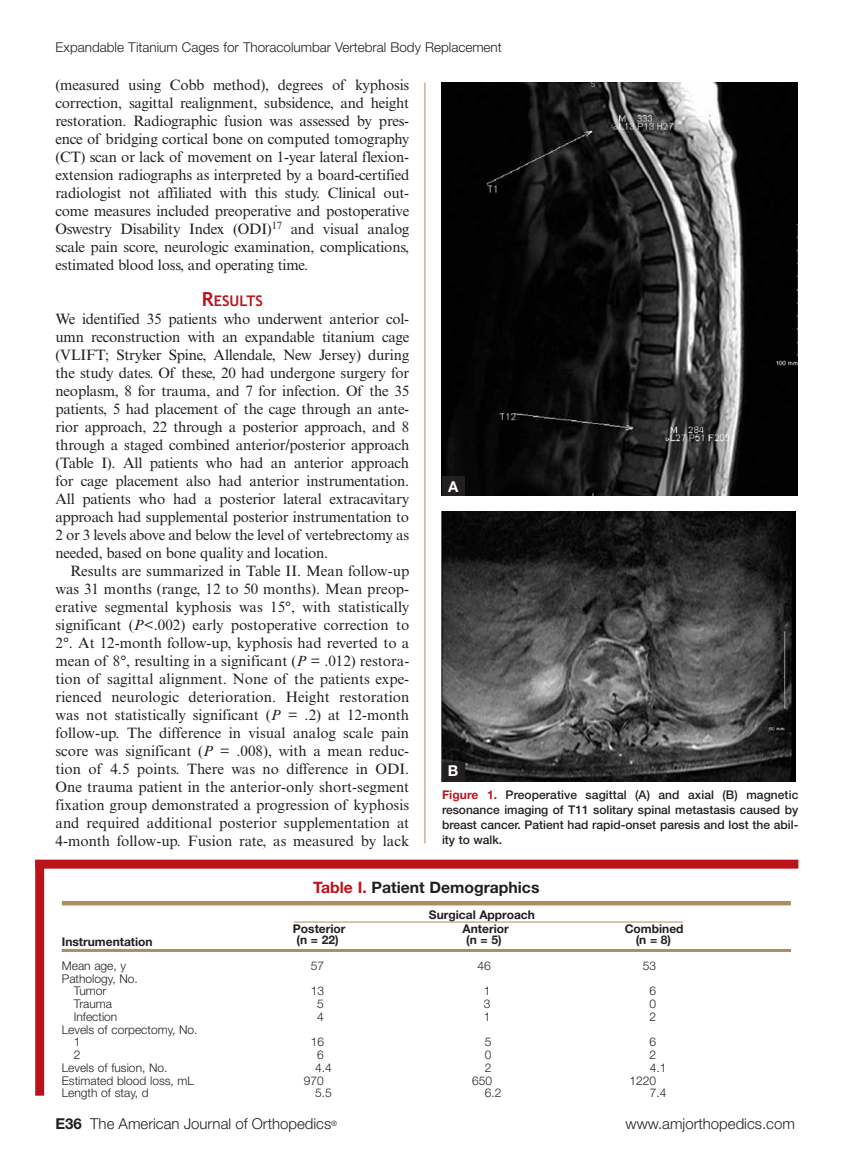
<style>
.page{position:relative;width:851px;height:1161px;background:#fff}
.page>*{position:absolute;margin:0;border:0;box-sizing:border-box;transform-origin:0 0}
.t1{font:700 15.75px "Helvetica Neue LT Std";color:#231f20}
.t2{font:15px/18px "Times New Roman MT Std";letter-spacing:-.015em;color:#231f20;text-align:justify}
.t3{font:300 15px "Helvetica Neue LT Std";color:#231f20}
.t4{font:700 15px "Helvetica Neue LT Std";color:#fff}
.t5{font:700 14.7px "Trebuchet MS";color:#ba141a}
.t6{font:300 13.5px "Helvetica Neue LT Std";color:#231f20}
.t7{font:500 12px/15px "Helvetica Neue LT Std";color:#231f20;text-align:justify}
.t8{font:300 12px/12.8px "Helvetica Neue LT Std";color:#231f20}
.t9{font:700 12px "Helvetica Neue LT Std";color:#231f20}
.s1{font-size:19.5px}
.s2{font-style:italic}
.s3{color:#ba141a}
.s4{font-weight:700;color:#ba141a}
.s5{font-weight:700}
</style>
<div class="page">
<hr style="left:424px;top:82px;width:1px;height:761px;background:#ab8e61">
<div style="left:35px;top:860px;width:9px;height:236px;background:#ba141a"></div>
<div style="left:35px;top:860px;width:763px;height:9px;background:#ba141a"></div>
<hr style="left:62px;top:901px;width:728px;height:4px;background:#ab8e61">
<hr style="left:62px;top:949px;width:729px;height:3px;background:#ab8e61">
<img style="left:442px;top:82px;width:355px;height:414px">
<img style="left:441px;top:512px;width:354px;height:270px">
<div style="left:442px;top:477px;width:23px;height:19px;background:#231f20"></div>
<div style="left:441px;top:762px;width:23px;height:20px;background:#231f20"></div>
<hr style="left:294px;top:922px;width:389px;height:1px;background:#ab8e61">
<p class="t6" style="left:56px;top:39px;width:448px">Expandable Titanium Cages for Thoracolumbar Vertebral Body Replacement</p>
<p class="t2" style="left:56px;top:76px;width:355px">(measured using Cobb method), degrees of kyphosis correction, sagittal realignment, subsidence, and height restoration. Radiographic fusion was assessed by pres&shy;ence of bridging cortical bone on computed tomography (CT) scan or lack of movement on 1-year lateral flexion&shy;extension radiographs as interpreted by a board-certified radiologist not affiliated with this study. Clinical out&shy;come measures included preoperative and postoperative Oswestry Disability Index (ODI)<sup>17</sup> and visual analog scale pain score, neurologic examination, complications, estimated blood loss, and operating time.</p>
<p class="t5" style="left:202px;top:292px;width:63px"><span class="s1">R</span>ESULTS</p>
<p class="t2" style="left:56px;top:310px;width:355px">We identified 35 patients who underwent anterior col&shy;umn reconstruction with an expandable titanium cage (VLIFT; Stryker Spine, Allendale, New Jersey) during the study dates. Of these, 20 had undergone surgery for neoplasm, 8 for trauma, and 7 for infection. Of the 35 patients, 5 had placement of the cage through an ante&shy;rior approach, 22 through a posterior approach, and 8 through a staged combined anterior/posterior approach (Table I). All patients who had an anterior approach for cage placement also had anterior instrumentation.<br>All patients who had a posterior lateral extracavitary approach had supplemental posterior instrumentation to 2 or 3 levels above and below the level of vertebrectomy as needed, based on bone quality and location.</p>
<p class="t2" style="left:56px;top:562px;width:355px;text-indent:15px">Results are summarized in Table II. Mean follow-up was 31 months (range, 12 to 50 months). Mean preop&shy;erative segmental kyphosis was 15°, with statistically significant (<span class="s2">P</span>&lt;.002) early postoperative correction to 2°. At 12-month follow-up, kyphosis had reverted to a mean of 8°, resulting in a significant (<span class="s2">P</span> = .012) restora&shy;tion of sagittal alignment. None of the patients expe&shy;rienced neurologic deterioration. Height restoration was not statistically significant (<span class="s2">P</span> = .2) at 12-month follow-up. The difference in visual analog scale pain score was significant (<span class="s2">P</span> = .008), with a mean reduc&shy;tion of 4.5 points. There was no difference in ODI.<br>One trauma patient in the anterior-only short-segment fixation group demonstrated a progression of kyphosis and required additional posterior supplementation at 4-month follow-up. Fusion rate, as measured by lack</p>
<p class="t1" style="left:313px;top:878px;width:228px"><span class="s3">Table I.</span> Patient Demographics</p>
<p class="t9" style="left:429px;top:907px;width:108px">Surgical Approach</p>
<p class="t9" style="left:293px;top:921px;width:54px">Posterior</p>
<p class="t9" style="left:462px;top:921px;width:48px">Anterior</p>
<p class="t9" style="left:624px;top:921px;width:60px">Combined</p>
<p class="t9" style="left:62px;top:934px;width:92px">Instrumentation</p>
<p class="t9" style="left:296px;top:933px;width:44px">(n = 22)</p>
<p class="t9" style="left:466px;top:933px;width:37px">(n = 5)</p>
<p class="t9" style="left:635px;top:933px;width:37px">(n = 8)</p>
<p class="t8" style="left:62px;top:959px;width:66px">Mean age, y</p>
<p class="t8" style="left:311px;top:959px;width:15px">57</p>
<p class="t8" style="left:477px;top:959px;width:15px">46</p>
<p class="t8" style="left:642px;top:959px;width:15px">53</p>
<p class="t8" style="left:74px;top:972px;width:65px;text-indent:-12px">Pathology, No.<br>Tumor</p>
<p class="t4" style="left:448px;top:477px;width:12px">A</p>
<p class="t4" style="left:448px;top:762px;width:12px">B</p>
<p class="t7" style="left:442px;top:787px;width:358px"><span class="s4">Figure 1.</span> Preoperative sagittal (A) and axial (B) magnetic resonance imaging of T11 solitary spinal metastasis caused by breast cancer. Patient had rapid-onset paresis and lost the abil&shy;ity to walk.</p>
<p class="t8" style="left:311px;top:984px;width:15px">13</p>
<p class="t8" style="left:483px;top:984px;width:8px">1</p>
<p class="t8" style="left:649px;top:984px;width:8px">6</p>
<p class="t8" style="left:74px;top:997px;width:40px">Trauma</p>
<p class="t8" style="left:317px;top:997px;width:8px">5</p>
<p class="t8" style="left:483px;top:997px;width:8px">3</p>
<p class="t8" style="left:649px;top:997px;width:8px">0</p>
<p class="t8" style="left:74px;top:1010px;width:45px">Infection</p>
<p class="t8" style="left:317px;top:1010px;width:8px">4</p>
<p class="t8" style="left:483px;top:1010px;width:8px">1</p>
<p class="t8" style="left:649px;top:1010px;width:8px">2</p>
<p class="t8" style="left:74px;top:1023px;width:125px;text-indent:-12px">Levels of corpectomy, No.<br>1</p>
<p class="t8" style="left:311px;top:1035px;width:15px">16</p>
<p class="t8" style="left:485px;top:1035px;width:8px">5</p>
<p class="t8" style="left:649px;top:1035px;width:8px">6</p>
<p class="t8" style="left:74px;top:1048px;width:8px">2</p>
<p class="t8" style="left:317px;top:1048px;width:8px">6</p>
<p class="t8" style="left:485px;top:1048px;width:8px">0</p>
<p class="t8" style="left:649px;top:1048px;width:8px">2</p>
<p class="t8" style="left:62px;top:1061px;width:107px">Levels of fusion, No.</p>
<p class="t8" style="left:315px;top:1061px;width:18px">4.4</p>
<p class="t8" style="left:485px;top:1061px;width:8px">2</p>
<p class="t8" style="left:650px;top:1061px;width:18px">4.1</p>
<p class="t8" style="left:62px;top:1074px;width:134px">Estimated blood loss, mL</p>
<p class="t8" style="left:303px;top:1074px;width:22px">970</p>
<p class="t8" style="left:472px;top:1074px;width:22px">650</p>
<p class="t8" style="left:629px;top:1074px;width:28px">1220</p>
<p class="t8" style="left:62px;top:1086px;width:88px">Length of stay, d</p>
<p class="t8" style="left:315px;top:1086px;width:18px">5.5</p>
<p class="t8" style="left:485px;top:1086px;width:18px">6.2</p>
<p class="t8" style="left:650px;top:1086px;width:18px">7.4</p>
<p class="t3" style="left:55px;top:1115px;width:283px"><span class="s5">E36</span> The American Journal of Orthopedics<sup>®</sup></p>
<p class="t3" style="left:625px;top:1115px;width:171px">www.amjorthopedics.com</p>
</div>
